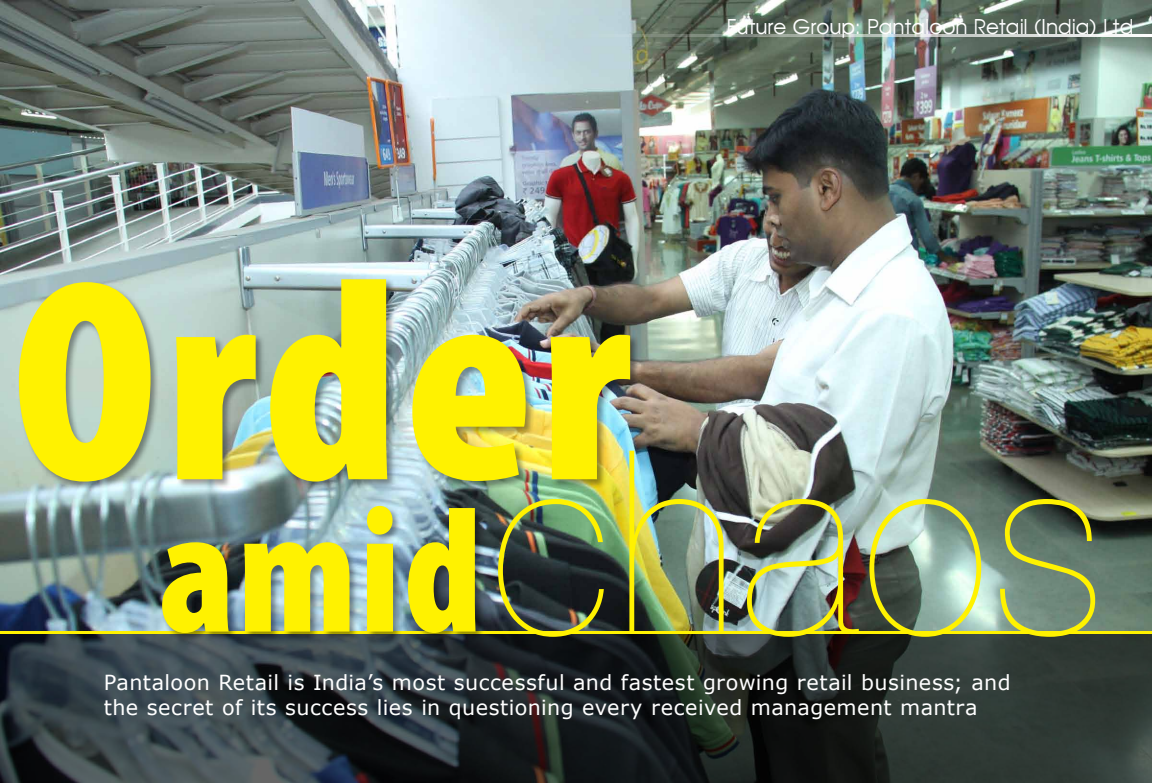
<style>
.page{position:relative;width:1152px;height:783px;background:#fff}
.page>*{position:absolute;margin:0;border:0;box-sizing:border-box;transform-origin:0 0}
.t1{font:900 condensed 289px "Myriad Pro";letter-spacing:.02em;color:#fff200}
.t2{font:200 256.7px "Helvetica Neue";letter-spacing:.02em;color:#fff200;scale:.94 1}
.t3{font:900 condensed 178.5px "Myriad Pro";color:#fff200;scale:.94 1}
.t4{font:20.8px/24.9px "Verdana";letter-spacing:.02em;color:#fff}
.t5{font:20px "Avante";color:#fff}
</style>
<div class="page">
<img style="left:0;top:0;width:1152px;height:632px">
<svg style="left:0;top:634px;width:1152px;height:149px;background:#283031"></svg>
<hr style="left:0;top:632px;width:1152px;height:2px;background:#fff200">
<hr style="left:576px;top:34px;width:576px;height:3px;background:#fff">
<div style="left:18px;top:278px;width:622px;height:213px;background:#000;opacity:.4"></div>
<div style="left:161px;top:505px;width:324px;height:138px;background:#000;opacity:.4"></div>
<p class="t5" style="left:727px;top:14px;width:408px">Future Group: Pantaloon Retail (India) Ltd</p>
<h1 class="t1" style="left:13px;top:222px;width:620px">Order</h1>
<h3 class="t3" style="left:159px;top:473px;width:345px">amid</h3>
<h2 class="t2" style="left:491px;top:395px;width:655px">chaos</h2>
<p class="t4" style="left:104px;top:670px;width:909px">Pantaloon Retail is India’s most successful and fastest growing retail business; and the secret of its success lies in questioning every received management mantra</p>
</div>
